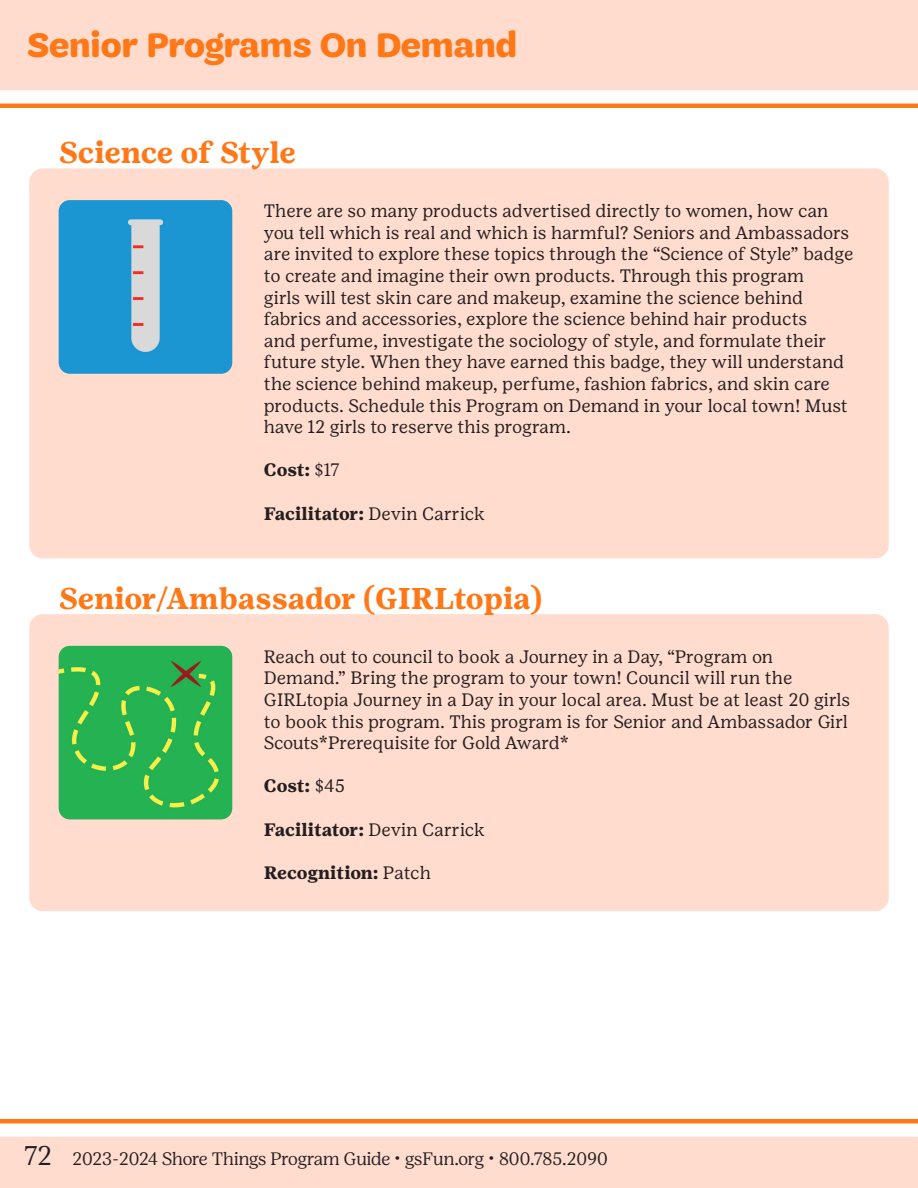
<style>
.page{position:relative;width:918px;height:1188px;background:#fff}
.page>*{position:absolute;margin:0;border:0;box-sizing:border-box;transform-origin:0 0}
.t1{font:700 36px "Trefoil Sans";color:#ff7818}
.t2{font:700 30px "Girl Scout Text";letter-spacing:-.005em;color:#ff7818}
.t3{font:18px/21.6px "Girl Scout Text";color:#231f20}
.t4{font:700 18px "Girl Scout Text";letter-spacing:-.005em;color:#231f20}
.t5{font:300 18px "Girl Scout Display";letter-spacing:-.005em;color:#231f20}
.s1{font-family:"Girl Scout Display";font-weight:300}
.s2{font-weight:400}
.s3{font-size:27px}
</style>
<div class="page">
<svg style="left:0;top:1119px;width:918px;height:18px"></svg>
<div style="left:0;top:1137px;width:918px;height:51px;background:#ffdcce"></div>
<svg style="left:0;top:90px;width:918px;height:18px"></svg>
<div style="left:0;top:0;width:918px;height:90px;background:#ffdcce"></div>
<div style="left:29px;top:168px;width:860px;height:390px;background:#ffdcce;border-radius:14px"></div>
<img style="left:59px;top:200px;width:173px;height:174px">
<div style="left:29px;top:614px;width:860px;height:297px;background:#ffdcce;border-radius:14px"></div>
<img style="left:59px;top:646px;width:173px;height:173px">
<p class="t1" style="left:27px;top:25px;width:492px">Senior Programs On Demand</p>
<p class="t2" style="left:59px;top:134px;width:239px">Science of Style</p>
<p class="t3" style="left:264px;top:200px;width:591px">There are so many products advertised directly to women, how can you tell which is real and which is harmful? Seniors and Ambassadors are invited to explore these topics through the “Science of Style” badge to create and imagine their own products. Through this program<br>girls will test skin care and makeup, examine the science behind fabrics and accessories, explore the science behind hair products<br>and perfume, investigate the sociology of style, and formulate their future style. When they have earned this badge, they will understand the science behind makeup, perfume, fashion fabrics, and skin care products. Schedule this Program on Demand in your local town! Must have 12 girls to reserve this program.</p>
<p class="t4" style="left:264px;top:459px;width:77px">Cost: <span class="s1">$17</span></p>
<p class="t4" style="left:264px;top:502px;width:223px">Facilitator: <span class="s2">Devin Carrick</span></p>
<p class="t2" style="left:59px;top:580px;width:485px">Senior/Ambassador (GIRLtopia)</p>
<p class="t3" style="left:264px;top:645px;width:588px">Reach out to council to book a Journey in a Day, “Program on Demand.” Bring the program to your town! Council will run the GIRLtopia Journey in a Day in your local area. Must be at least 20 girls to book this program. This program is for Senior and Ambassador Girl Scouts*Prerequisite for Gold Award*</p>
<p class="t4" style="left:264px;top:775px;width:83px">Cost: <span class="s2">$45</span></p>
<p class="t4" style="left:264px;top:818px;width:223px">Facilitator: <span class="s2">Devin Carrick</span></p>
<p class="t4" style="left:264px;top:862px;width:169px">Recognition: <span class="s2">Patch</span></p>
<p class="t5" style="left:24px;top:1148px;width:585px"><span class="s3">72</span> 2023-2024 Shore Things Program Guide • gsFun.org • 800.785.2090</p>
</div>
